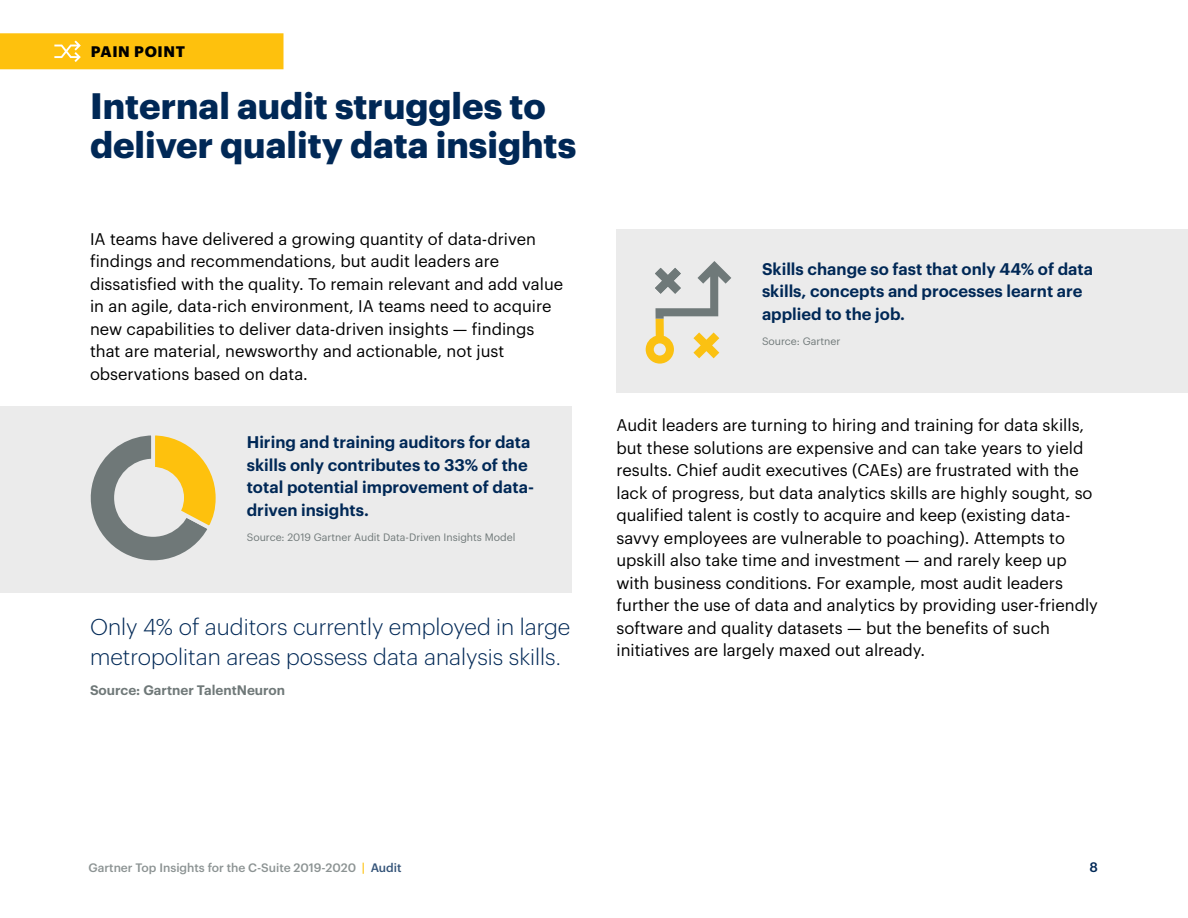
<style>
.page{position:relative;width:1188px;height:918px;background:#fff}
.page>*{position:absolute;margin:0;border:0;box-sizing:border-box;transform-origin:0 0}
.t1{font:700 36px/39px "Graphik";color:#002856}
.t2{font:300 22.5px/30px "Graphik";color:#002856}
.t3{font:16.5px/22.5px "Graphik";color:#000}
.t4{font:600 16.5px/22.5px "Graphik";color:#002856}
.t5{font:700 15px "Graphik";letter-spacing:.045em;color:#000}
.t6{font:600 13.5px "Graphik";color:#6f7878}
.t7{font:500 13.5px "Graphik";color:#002856}
.t8{font:500 12px "Graphik";color:#8c9393}
.t9{font:10.5px "Graphik";color:#6f7878}
.s1{color:#fec10d}
.s2{color:#335378}
</style>
<div class="page">
<div style="left:0;top:406px;width:572px;height:186px;background:#ebebeb"></div>
<div style="left:616px;top:229px;width:572px;height:163px;background:#ebebeb"></div>
<svg style="left:646px;top:261px;width:85px;height:103px"></svg>
<div style="left:1px;top:34px;width:281px;height:34px;background:#fec10d"></div>
<div style="left:0;top:33px;width:284px;height:36px;border:2px solid #fec10d"></div>
<svg style="left:54px;top:40px;width:27px;height:22px"></svg>
<svg style="left:90px;top:435px;width:126px;height:126px"></svg>
<div style="left:122px;top:467px;width:62px;height:62px;background:#ebebeb;border-radius:50%"></div>
<p class="t5" style="left:91px;top:40px;width:96px">PAIN POINT</p>
<h1 class="t1" style="left:90px;top:83px;width:488px">Internal audit struggles to deliver quality data insights</h1>
<p class="t3" style="left:90px;top:226px;width:475px">IA teams have delivered a growing quantity of data-driven findings and recommendations, but audit leaders are dissatisfied with the quality. To remain relevant and add value in an agile, data-rich environment, IA teams need to acquire new capabilities to deliver data-driven insights — findings that are material, newsworthy and actionable, not just observations based on data.</p>
<p class="t4" style="left:247px;top:430px;width:289px">Hiring and training auditors for data skills only contributes to 33% of the total potential improvement of data&shy;driven insights.</p>
<p class="t9" style="left:247px;top:530px;width:270px">Source: 2019 Gartner Audit Data-Driven Insights Model</p>
<h2 class="t2" style="left:90px;top:610px;width:482px">Only 4% of auditors currently employed in large metropolitan areas possess data analysis skills.</h2>
<p class="t6" style="left:90px;top:679px;width:197px">Source: Gartner TalentNeuron</p>
<p class="t4" style="left:762px;top:256px;width:333px">Skills change so fast that only 44% of data skills, concepts and processes learnt are applied to the job.</p>
<p class="t9" style="left:762px;top:333px;width:80px">Source: Gartner</p>
<p class="t3" style="left:616px;top:412px;width:483px">Audit leaders are turning to hiring and training for data skills, but these solutions are expensive and can take years to yield results. Chief audit executives (CAEs) are frustrated with the lack of progress, but data analytics skills are highly sought, so qualified talent is costly to acquire and keep (existing data&shy;savvy employees are vulnerable to poaching). Attempts to upskill also take time and investment — and rarely keep up with business conditions. For example, most audit leaders further the use of data and analytics by providing user-friendly software and quality datasets — but the benefits of such initiatives are largely maxed out already.</p>
<p class="t8" style="left:88px;top:860px;width:314px">Gartner Top Insights for the C-Suite 2019-2020 <span class="s1">|</span> <span class="s2">Audit</span></p>
<p class="t7" style="left:1090px;top:859px;width:10px">8</p>
</div>
